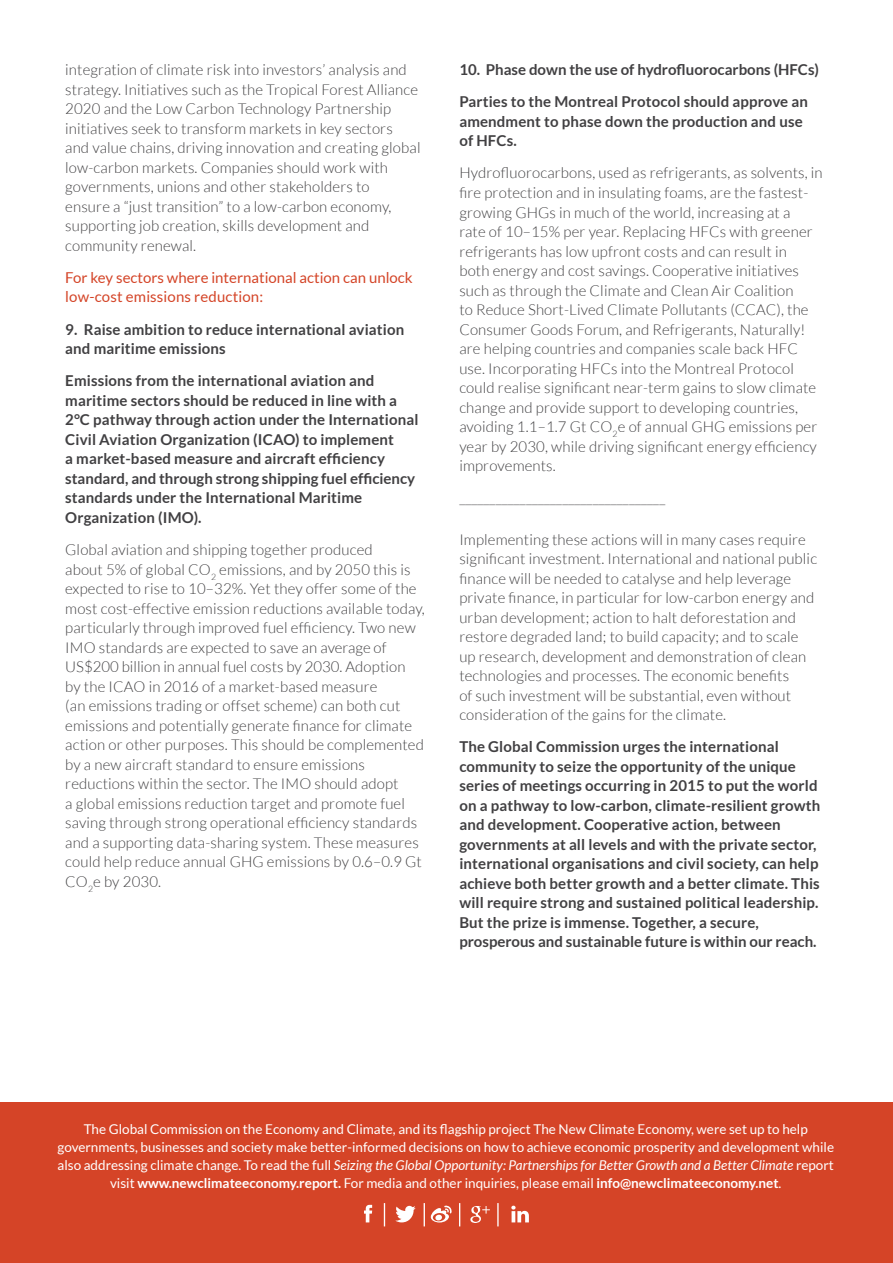
<style>
.page{position:relative;width:893px;height:1263px;background:#fff}
.page>*{position:absolute;margin:0;border:0;box-sizing:border-box;transform-origin:0 0}
.t1{font:300 15px/19.5px "Lato";letter-spacing:.01em;color:#414042}
.t2{font:700 15px/19.5px "Lato";letter-spacing:.01em;color:#414042}
.t3{font:15px/19.5px "Lato";color:#d44427}
.t4{font:13.5px/18px "Lato";color:#fff;text-align:center}
.s1{font-style:italic}
.s2{font-weight:700}
</style>
<div class="page">
<div style="left:0;top:1102px;width:892px;height:161px;background:#d54427"></div>
<svg style="left:364px;top:1205px;width:8px;height:17px"></svg>
<svg style="left:395px;top:1206px;width:21px;height:16px"></svg>
<svg style="left:431px;top:1205px;width:21px;height:17px"></svg>
<svg style="left:470px;top:1206px;width:20px;height:17px"></svg>
<svg style="left:511px;top:1206px;width:18px;height:16px"></svg>
<svg style="left:384px;top:1203px;width:1px;height:23px"></svg>
<svg style="left:424px;top:1203px;width:1px;height:23px"></svg>
<svg style="left:459px;top:1203px;width:1px;height:23px"></svg>
<hr style="left:497px;top:1203px;width:2px;height:23px;background:#fff">
<p class="t1" style="left:65px;top:60px;width:357px">integration of climate risk into investors’ analysis and strategy. Initiatives such as the Tropical Forest Alliance 2020 and the Low Carbon Technology Partnership initiatives seek to transform markets in key sectors<br>and value chains, driving innovation and creating global low-carbon markets. Companies should work with governments, unions and other stakeholders to<br>ensure a “just transition” to a low-carbon economy, supporting job creation, skills development and community renewal.</p>
<p class="t3" style="left:65px;top:267px;width:349px">For key sectors where international action can unlock low-cost emissions reduction:</p>
<p class="t2" style="left:65px;top:319px;width:340px">9. Raise ambition to reduce international aviation and maritime emissions</p>
<p class="t2" style="left:65px;top:371px;width:355px">Emissions from the international aviation and maritime sectors should be reduced in line with a 2°C pathway through action under the International Civil Aviation Organization (ICAO) to implement<br>a market-based measure and aircraft efficiency standard, and through strong shipping fuel efficiency standards under the International Maritime Organization (IMO).</p>
<p class="t1" style="left:65px;top:540px;width:361px">Global aviation and shipping together produced<br>about 5% of global CO<sub>2</sub> emissions, and by 2050 this is expected to rise to 10–32%. Yet they offer some of the most cost-effective emission reductions available today, particularly through improved fuel efficiency. Two new IMO standards are expected to save an average of US$200 billion in annual fuel costs by 2030. Adoption by the ICAO in 2016 of a market-based measure<br>(an emissions trading or offset scheme) can both cut emissions and potentially generate finance for climate action or other purposes. This should be complemented by a new aircraft standard to ensure emissions reductions within the sector. The IMO should adopt<br>a global emissions reduction target and promote fuel saving through strong operational efficiency standards and a supporting data-sharing system. These measures could help reduce annual GHG emissions by 0.6–0.9 Gt CO<sub>2</sub>e by 2030.</p>
<p class="t2" style="left:459px;top:53px;width:361px;line-height:32.2px">10. Phase down the use of hydrofluorocarbons (HFCs)<br>Parties to the Montreal Protocol should approve an</p>
<p class="t2" style="left:459px;top:111px;width:345px">amendment to phase down the production and use of HFCs.</p>
<p class="t1" style="left:459px;top:163px;width:365px">Hydrofluorocarbons, used as refrigerants, as solvents, in fire protection and in insulating foams, are the fastest&shy;growing GHGs in much of the world, increasing at a<br>rate of 10–15% per year. Replacing HFCs with greener refrigerants has low upfront costs and can result in<br>both energy and cost savings. Cooperative initiatives such as through the Climate and Clean Air Coalition<br>to Reduce Short-Lived Climate Pollutants (CCAC), the Consumer Goods Forum, and Refrigerants, Naturally! are helping countries and companies scale back HFC use. Incorporating HFCs into the Montreal Protocol could realise significant near-term gains to slow climate change and provide support to developing countries, avoiding 1.1–1.7 Gt CO<sub>2</sub>e of annual GHG emissions per year by 2030, while driving significant energy efficiency improvements.</p>
<p class="t1" style="left:459px;top:488px;width:207px">__________________________________</p>
<p class="t1" style="left:459px;top:529px;width:359px">Implementing these actions will in many cases require significant investment. International and national public finance will be needed to catalyse and help leverage private finance, in particular for low-carbon energy and urban development; action to halt deforestation and restore degraded land; to build capacity; and to scale up research, development and demonstration of clean technologies and processes. The economic benefits<br>of such investment will be substantial, even without consideration of the gains for the climate.</p>
<p class="t2" style="left:459px;top:737px;width:362px">The Global Commission urges the international community to seize the opportunity of the unique series of meetings occurring in 2015 to put the world on a pathway to low-carbon, climate-resilient growth and development. Cooperative action, between governments at all levels and with the private sector, international organisations and civil society, can help achieve both better growth and a better climate. This will require strong and sustained political leadership.<br>But the prize is immense. Together, a secure, prosperous and sustainable future is within our reach.</p>
<p class="t4" style="left:57px;top:1119px;width:778px">The Global Commission on the Economy and Climate, and its flagship project The New Climate Economy, were set up to help governments, businesses and society make better-informed decisions on how to achieve economic prosperity and development while also addressing climate change. To read the full <span class="s1">Seizing the Global Opportunity: Partnerships for Better Growth and a Better Climate</span> report visit <span class="s2">www.newclimateeconomy.report.</span> For media and other inquiries, please email <span class="s2">info@newclimateeconomy.net</span>.</p>
</div>
